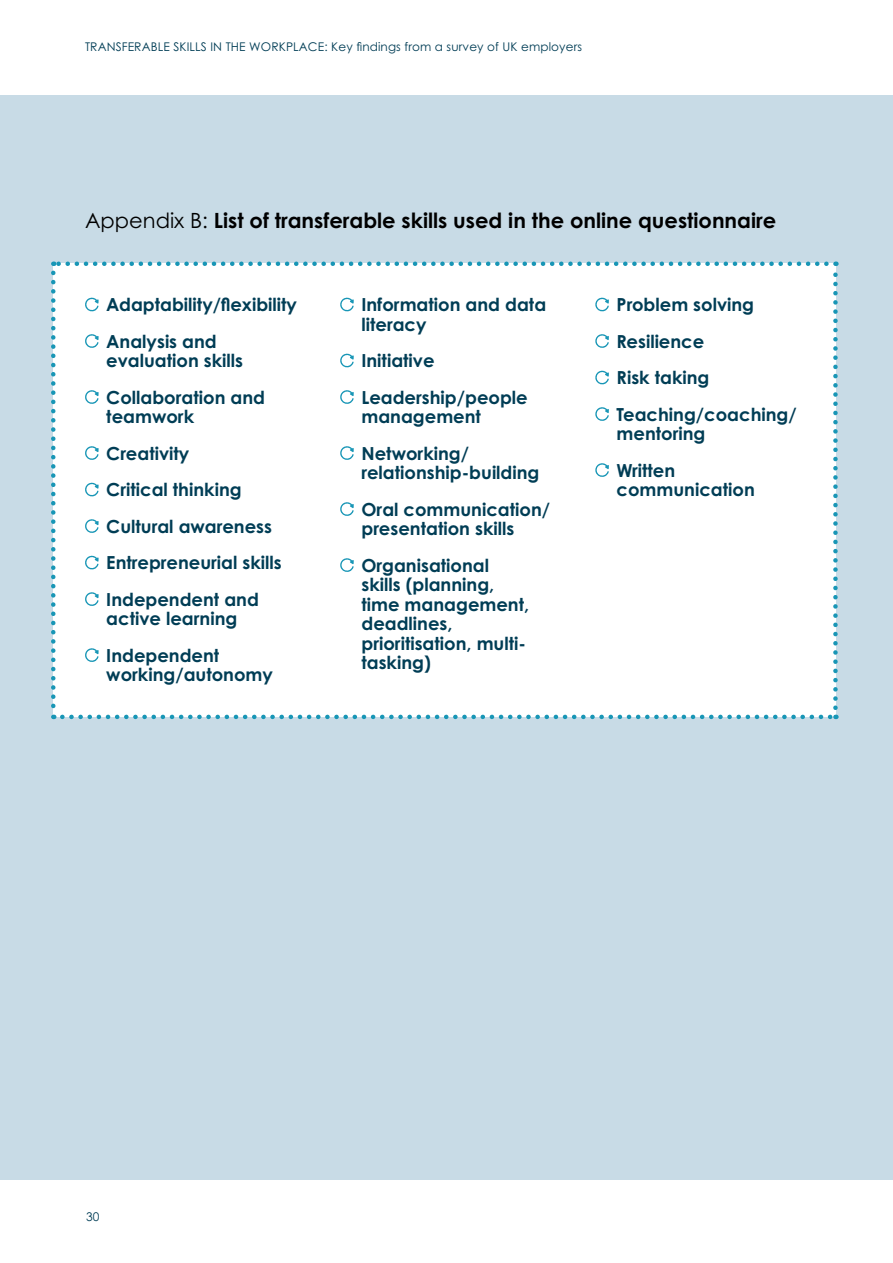
<style>
.page{position:relative;width:893px;height:1263px;background:#fff}
.page>*{position:absolute;margin:0;border:0;box-sizing:border-box;transform-origin:0 0}
.t1{font:700 21px "Century Gothic Pro";color:#000}
.t2{font:700 18px/36.5px "Century Gothic Pro";color:#003d55}
.t3{font:12px "Century Gothic Pro";letter-spacing:.01em;color:#003d55}
.s1{font-weight:400}
</style>
<div class="page">
<div style="left:0;top:96px;width:893px;height:1084px;background:#c8dbe6"></div>
<div style="left:53px;top:264px;width:782px;height:453px;background:#fff"></div>
<svg style="left:51px;top:273px;width:5px;height:446px"></svg>
<svg style="left:62px;top:715px;width:774px;height:4px"></svg>
<svg style="left:833px;top:261px;width:5px;height:447px"></svg>
<svg style="left:53px;top:261px;width:773px;height:5px"></svg>
<svg style="left:85px;top:297px;width:14px;height:15px"></svg>
<svg style="left:85px;top:334px;width:14px;height:14px"></svg>
<svg style="left:85px;top:390px;width:14px;height:14px"></svg>
<svg style="left:85px;top:446px;width:14px;height:14px"></svg>
<svg style="left:85px;top:482px;width:14px;height:15px"></svg>
<svg style="left:85px;top:519px;width:14px;height:14px"></svg>
<svg style="left:85px;top:555px;width:14px;height:15px"></svg>
<svg style="left:85px;top:592px;width:14px;height:14px"></svg>
<svg style="left:85px;top:648px;width:14px;height:14px"></svg>
<svg style="left:340px;top:297px;width:14px;height:15px"></svg>
<svg style="left:340px;top:353px;width:14px;height:15px"></svg>
<svg style="left:340px;top:390px;width:14px;height:14px"></svg>
<svg style="left:340px;top:446px;width:14px;height:14px"></svg>
<svg style="left:340px;top:502px;width:14px;height:14px"></svg>
<svg style="left:340px;top:558px;width:14px;height:14px"></svg>
<svg style="left:595px;top:297px;width:14px;height:15px"></svg>
<svg style="left:595px;top:334px;width:14px;height:14px"></svg>
<svg style="left:595px;top:370px;width:14px;height:15px"></svg>
<svg style="left:595px;top:407px;width:14px;height:14px"></svg>
<svg style="left:595px;top:463px;width:14px;height:14px"></svg>
<p class="t3" style="left:85px;top:40px;width:499px">TRANSFERABLE SKILLS IN THE WORKPLACE: Key findings from a survey of UK employers</p>
<p class="t1" style="left:85px;top:207px;width:693px"><span class="s1">Appendix B:</span> List of transferable skills used in the online questionnaire</p>
<p class="t2" style="left:106px;top:286px;width:192px">Adaptability/flexibility<br>Analysis and</p>
<p class="t2" style="left:106px;top:342px;width:160px">evaluation skills<br>Collaboration and</p>
<p class="t2" style="left:106px;top:398px;width:177px">teamwork<br>Creativity<br>Critical thinking<br>Cultural awareness<br>Entrepreneurial skills<br>Independent and</p>
<p class="t2" style="left:106px;top:600px;width:133px">active learning<br>Independent</p>
<p class="t2" style="left:106px;top:656px;width:168px">working/autonomy</p>
<p class="t2" style="left:361px;top:295px;width:186px;line-height:19.5px">Information and data literacy</p>
<p class="t2" style="left:361px;top:342px;width:168px">Initiative<br>Leadership/people</p>
<p class="t2" style="left:361px;top:398px;width:121px">management<br>Networking/</p>
<p class="t2" style="left:361px;top:454px;width:190px">relationship-building<br>Oral communication/</p>
<p class="t2" style="left:361px;top:510px;width:154px">presentation skills<br>Organisational</p>
<p class="t2" style="left:361px;top:575px;width:169px;line-height:19.5px">skills (planning, time management, deadlines, prioritisation, multi&shy;tasking)</p>
<p class="t2" style="left:617px;top:286px;width:182px">Problem solving<br>Resilience<br>Risk taking<br>Teaching/coaching/</p>
<p class="t2" style="left:617px;top:415px;width:90px">mentoring<br>Written</p>
<p class="t2" style="left:617px;top:471px;width:140px">communication</p>
<p class="t3" style="left:86px;top:1209px;width:15px">30</p>
</div>
